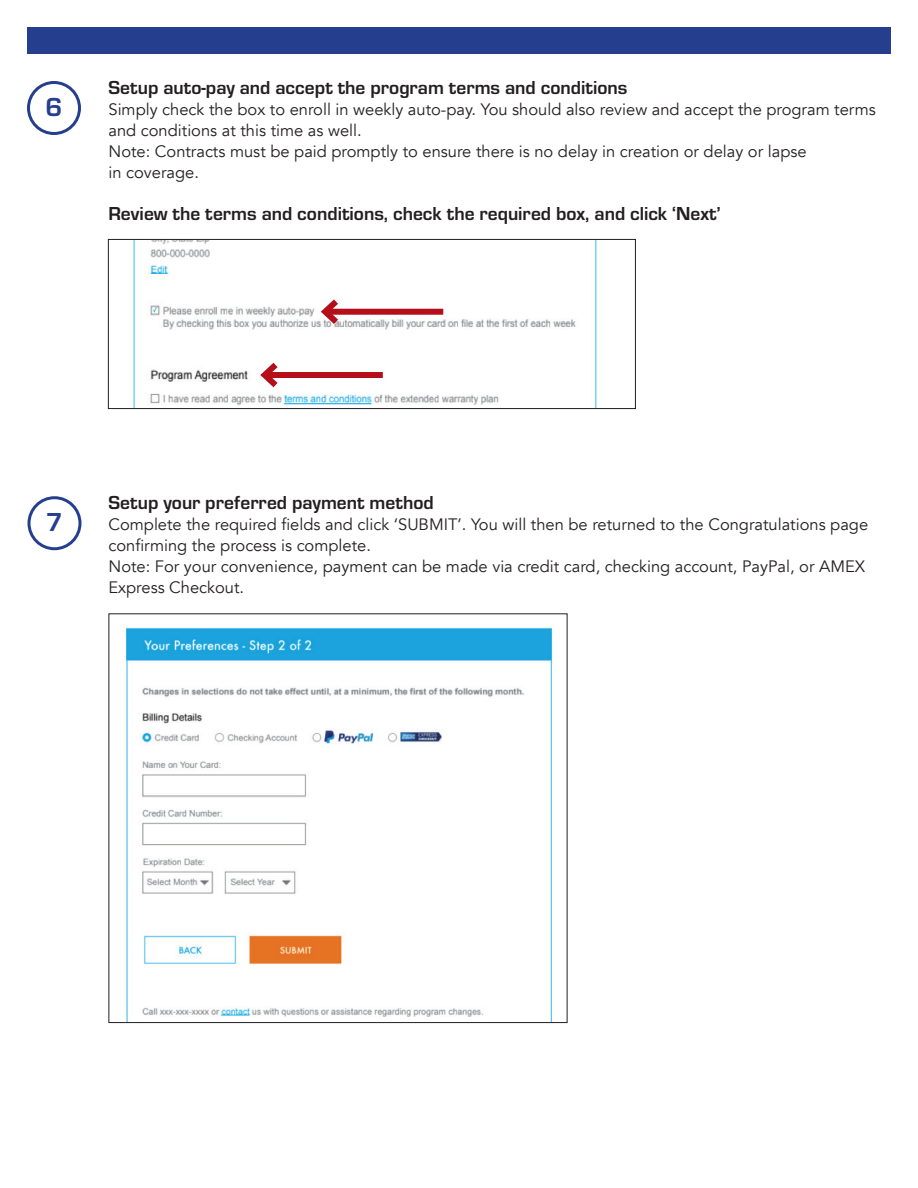
<style>
.page{position:relative;width:918px;height:1188px;background:#fff}
.page>*{position:absolute;margin:0;border:0;box-sizing:border-box;transform-origin:0 0}
.t1{font:700 27px "Eurostile";color:#253f8e}
.t2{font:700 19.5px "Eurostile";color:#231f20}
.t3{font:16.5px/21px "Avenir";color:#231f20}
</style>
<div class="page">
<div style="left:27px;top:81px;width:54px;height:54px;border:3px solid #253f8e;border-radius:50%"></div>
<div style="left:27px;top:496px;width:54px;height:54px;border:3px solid #253f8e;border-radius:50%"></div>
<div style="left:27px;top:27px;width:864px;height:27px;background:#253f8e"></div>
<img style="left:133px;top:241px;width:464px;height:166px">
<div style="left:108px;top:239px;width:528px;height:170px;border:1px solid #231f20"></div>
<div style="left:265px;top:372px;width:118px;height:6px;background:#b50e1a"></div>
<svg style="left:256px;top:356px;width:28px;height:38px"></svg>
<div style="left:325px;top:309px;width:118px;height:6px;background:#b50e1a"></div>
<svg style="left:316px;top:293px;width:28px;height:37px"></svg>
<img style="left:126px;top:627px;width:427px;height:394px">
<h1 class="t1" style="left:46px;top:87px;width:18px">6</h1>
<p class="t2" style="left:108px;top:74px;width:521px">Setup auto-pay and accept the program terms and conditions</p>
<p class="t3" style="left:108px;top:99px;width:769px">Simply check the box to enroll in weekly auto-pay. You should also review and accept the program terms and conditions at this time as well.<br>Note: Contracts must be paid promptly to ensure there is no delay in creation or delay or lapse<br>in coverage.</p>
<p class="t2" style="left:108px;top:200px;width:614px">Review the terms and conditions, check the required box, and click ‘Next’</p>
<h1 class="t1" style="left:46px;top:503px;width:18px">7</h1>
<p class="t2" style="left:108px;top:489px;width:327px">Setup your preferred payment method</p>
<p class="t3" style="left:108px;top:514px;width:761px">Complete the required fields and click ‘SUBMIT’. You will then be returned to the Congratulations page confirming the process is complete.<br>Note: For your convenience, payment can be made via credit card, checking account, PayPal, or AMEX Express Checkout.</p>
</div>
